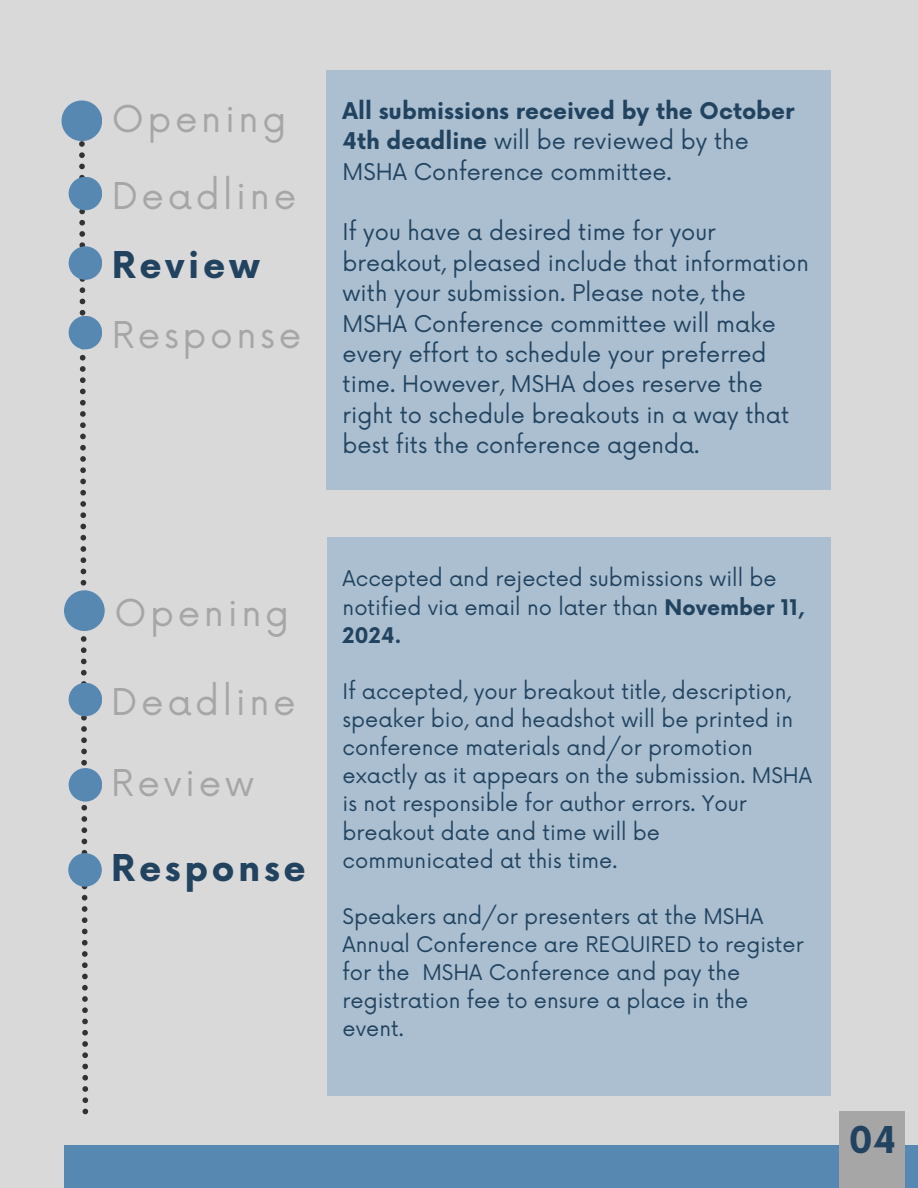
<style>
.page{position:relative;width:918px;height:1188px;background:#d9d9d9}
.page>*{position:absolute;margin:0;border:0;box-sizing:border-box;transform-origin:0 0}
.t1{font:36px "Now";letter-spacing:.1em;color:#a6a6a6}
.t2{font:700 36px "Now";letter-spacing:.1em;color:#224360}
.t3{font:22.5px/30.3px "Now";color:#224360}
.t4{font:700 22.5px/30.3px "Now";color:#224360}
.t5{font:21px/28.2px "Now";color:#224360}
.s1{font-weight:400}
.s2{font-weight:700}
</style>
<div class="page">
<div style="left:64px;top:1146px;width:854px;height:42px;background:#5688b2"></div>
<div style="left:840px;top:1111px;width:65px;height:77px;background:#a6a6a6"></div>
<svg style="left:79px;top:141px;width:9px;height:973px"></svg>
<div style="left:62px;top:100px;width:40px;height:41px;background:#5688b2;border-radius:50%"></div>
<div style="left:69px;top:316px;width:33px;height:33px;background:#5688b2;border-radius:50%"></div>
<div style="left:69px;top:246px;width:33px;height:34px;background:#5688b2;border-radius:50%"></div>
<div style="left:69px;top:177px;width:33px;height:33px;background:#5688b2;border-radius:50%"></div>
<div style="left:327px;top:70px;width:503px;height:419px;background:#abbfd0"></div>
<div style="left:327px;top:537px;width:503px;height:559px;background:#abbfd0"></div>
<div style="left:64px;top:590px;width:41px;height:41px;background:#5688b2;border-radius:50%"></div>
<div style="left:68px;top:853px;width:34px;height:34px;background:#5688b2;border-radius:50%"></div>
<div style="left:69px;top:768px;width:33px;height:34px;background:#5688b2;border-radius:50%"></div>
<div style="left:69px;top:683px;width:33px;height:33px;background:#5688b2;border-radius:50%"></div>
<h2 class="t1" style="left:112px;top:99px;width:176px">Opening</h2>
<p class="t1" style="left:112px;top:175px;width:186px">Deadline</p>
<h1 class="t2" style="left:112px;top:246px;width:150px">Review</h1>
<h2 class="t1" style="left:112px;top:314px;width:191px">Response</h2>
<h2 class="t4" style="left:343px;top:97px;width:453px">All submissions received by the October<br>4th deadline <span class="s1">will be reviewed by the<br>MSHA Conference committee.</span></h2>
<p class="t3" style="left:343px;top:218px;width:468px">If you have a desired time for your breakout, pleased include that information with your submission. Please note, the MSHA Conference committee will make every effort to schedule your preferred time. However, MSHA does reserve the right to schedule breakouts in a way that best fits the conference agenda.</p>
<h2 class="t1" style="left:114px;top:593px;width:176px">Opening</h2>
<h2 class="t1" style="left:111px;top:681px;width:186px">Deadline</h2>
<p class="t1" style="left:111px;top:762px;width:144px">Review</p>
<h1 class="t2" style="left:111px;top:848px;width:196px">Response</h1>
<p class="t5" style="left:343px;top:566px;width:464px">Accepted and rejected submissions will be notified via email no later than <span class="s2">November 11,<br>2024.</span></p>
<p class="t5" style="left:343px;top:678px;width:471px">If accepted, your breakout title, description, speaker bio, and headshot will be printed in conference materials and/or promotion exactly as it appears on the submission. MSHA is not responsible for author errors. Your breakout date and time will be communicated at this time.</p>
<h2 class="t5" style="left:343px;top:903px;width:463px">Speakers and/or presenters at the MSHA<br>Annual Conference are REQUIRED to register for the MSHA Conference and pay the registration fee to ensure a place in the event.</h2>
<p class="t2" style="left:849px;top:1121px;width:49px">04</p>
</div>
